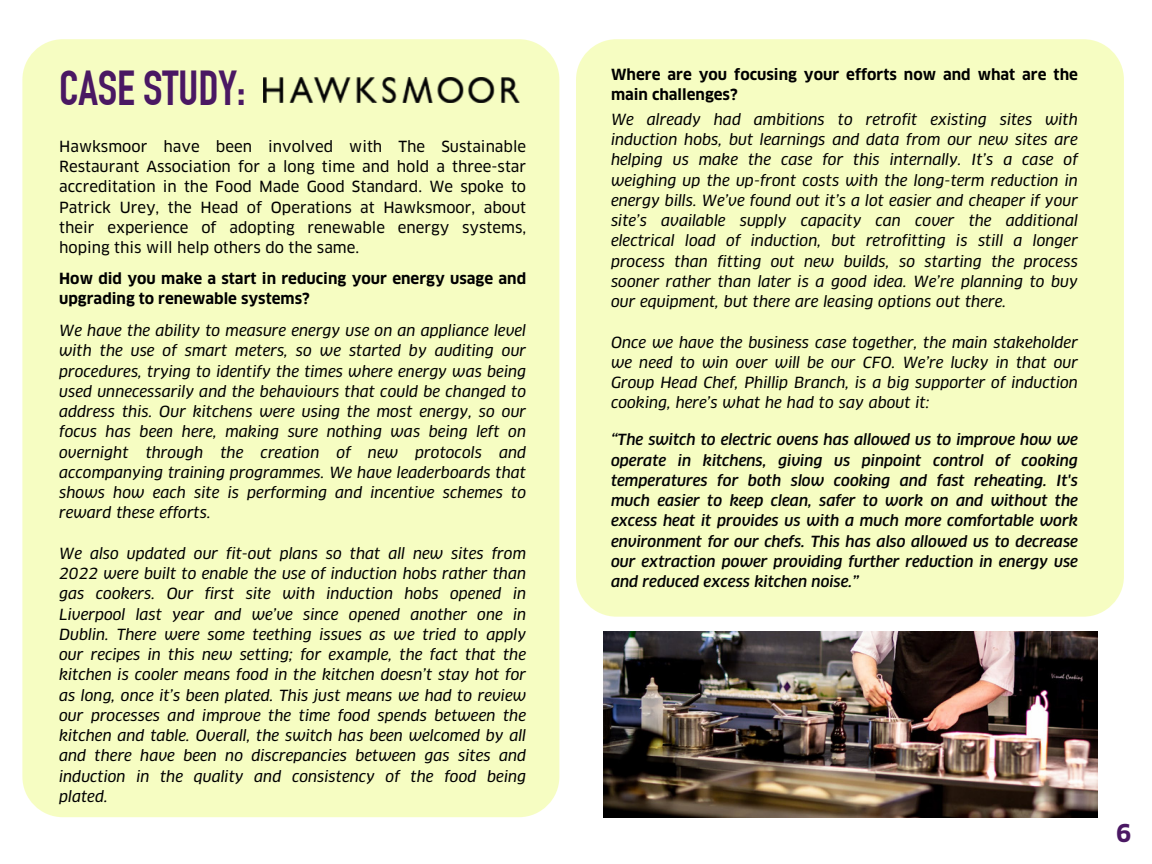
<style>
.page{position:relative;width:1152px;height:864px;background:#fff}
.page>*{position:absolute;margin:0;border:0;box-sizing:border-box;transform-origin:0 0}
.t1{font:700 48px "DIN Condensed";letter-spacing:-.005em;color:#4a1863}
.t2{font:700 24px "Clan OT";color:#4a1863}
.t3{font:italic 15px/20.2px "Clan OT News";color:#000;text-align:justify}
.t4{font:italic 500 15px/20.2px "Clan OT";letter-spacing:-.005em;color:#020203;text-align:justify}
.t5{font:15px/20.2px "Clan OT News";color:#000;text-align:justify}
.t6{font:700 15px/20.2px "Clan OT";color:#000}
</style>
<div class="page">
<div style="left:576px;top:39px;width:548px;height:578px;background:#f6fdc2;border-radius:40px"></div>
<div style="left:22px;top:39px;width:537px;height:778px;background:#f6fdc2;border-radius:40px"></div>
<img style="left:263px;top:77px;width:257px;height:25px">
<img style="left:604px;top:632px;width:493px;height:185px">
<p class="t1" style="left:59px;top:71px;width:188px">CASE STUDY:</p>
<p class="t5" style="left:59px;top:137px;width:468px">Hawksmoor have been involved with The Sustainable Restaurant Association for a long time and hold a three-star accreditation in the Food Made Good Standard. We spoke to Patrick Urey, the Head of Operations at Hawksmoor, about their experience of adopting renewable energy systems, hoping this will help others do the same.</p>
<p class="t6" style="left:59px;top:270px;width:468px">How did you make a start in reducing your energy usage and upgrading to renewable systems?</p>
<p class="t3" style="left:59px;top:322px;width:468px">We have the ability to measure energy use on an appliance level with the use of smart meters, so we started by auditing our procedures, trying to identify the times where energy was being used unnecessarily and the behaviours that could be changed to address this. Our kitchens were using the most energy, so our focus has been here, making sure nothing was being left on overnight through the creation of new protocols and accompanying training programmes. We have leaderboards that shows how each site is performing and incentive schemes to reward these efforts.</p>
<p class="t3" style="left:59px;top:544px;width:468px">We also updated our fit-out plans so that all new sites from 2022 were built to enable the use of induction hobs rather than gas cookers. Our first site with induction hobs opened in Liverpool last year and we’ve since opened another one in Dublin. There were some teething issues as we tried to apply our recipes in this new setting; for example, the fact that the kitchen is cooler means food in the kitchen doesn’t stay hot for as long, once it’s been plated. This just means we had to review our processes and improve the time food spends between the kitchen and table. Overall, the switch has been welcomed by all and there have been no discrepancies between gas sites and induction in the quality and consistency of the food being plated.</p>
<p class="t6" style="left:611px;top:66px;width:468px">Where are you focusing your efforts now and what are the main challenges?</p>
<p class="t3" style="left:611px;top:110px;width:468px">We already had ambitions to retrofit existing sites with induction hobs, but learnings and data from our new sites are helping us make the case for this internally. It’s a case of weighing up the up-front costs with the long-term reduction in energy bills. We’ve found out it’s a lot easier and cheaper if your site’s available supply capacity can cover the additional electrical load of induction, but retrofitting is still a longer process than fitting out new builds, so starting the process sooner rather than later is a good idea. We’re planning to buy our equipment, but there are leasing options out there.</p>
<p class="t3" style="left:611px;top:333px;width:468px">Once we have the business case together, the main stakeholder we need to win over will be our CFO. We’re lucky in that our Group Head Chef, Phillip Branch, is a big supporter of induction cooking, here’s what he had to say about it:</p>
<p class="t4" style="left:611px;top:431px;width:469px">“The switch to electric ovens has allowed us to improve how we operate in kitchens, giving us pinpoint control of cooking temperatures for both slow cooking and fast reheating. It's much easier to keep clean, safer to work on and without the excess heat it provides us with a much more comfortable work environment for our chefs. This has also allowed us to decrease our extraction power providing further reduction in energy use and reduced excess kitchen noise.”</p>
<p class="t2" style="left:1116px;top:823px;width:17px">6</p>
</div>
